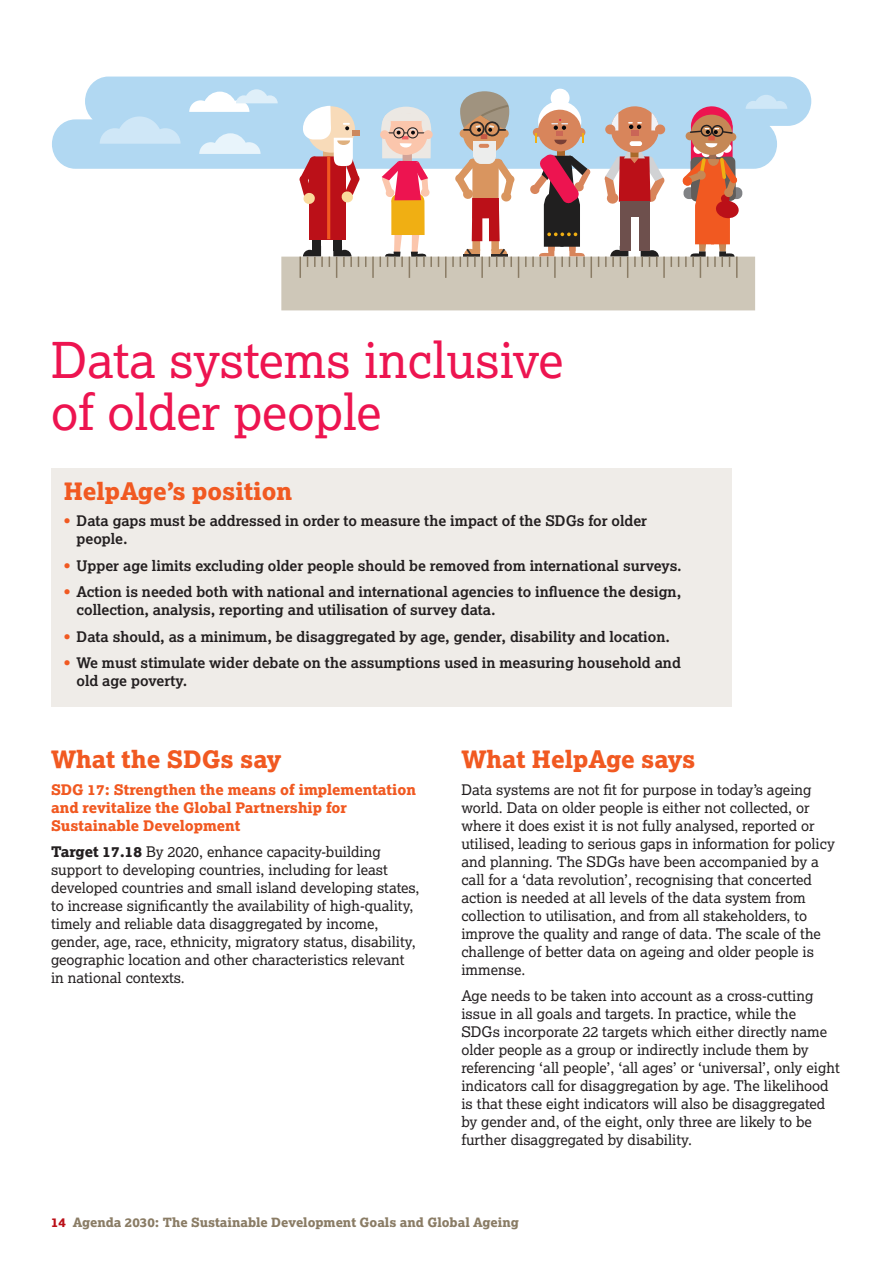
<style>
.page{position:relative;width:893px;height:1263px;background:#fff}
.page>*{position:absolute;margin:0;border:0;box-sizing:border-box;transform-origin:0 0}
.t1{font:49.5px/52.5px "Lexia";color:#ed1450}
.t2{font:24px "Lexia X Bold";color:#f15921}
.t3{font:14.7px/18px "Lexia";color:#231f20}
.t4{font:700 14.7px/18px "Lexia";color:#231f20}
.t5{font:14.7px/18px "Lexia X Bold";color:#f15921}
.t6{font:12.75px "Lexia X Bold";color:#8a7c65}
.s1{color:#f15921}
.s2{font-family:"Lexia X Bold"}
.s3{color:#bb1018}
</style>
<div class="page">
<div style="left:51px;top:469px;width:680px;height:238px;background:#efece8"></div>
<svg style="left:52px;top:77px;width:759px;height:92px;background:#b8dbf3"></svg>
<svg style="left:100px;top:116px;width:81px;height:28px;background:#c4e1f5"></svg>
<svg style="left:746px;top:95px;width:41px;height:14px"></svg>
<svg style="left:199px;top:133px;width:62px;height:21px"></svg>
<div style="left:551px;top:89px;width:19px;height:19px;background:#fff;border-radius:50%"></div>
<div style="left:683px;top:187px;width:59px;height:12px;background:#808285;border-radius:5px"></div>
<div style="left:620px;top:204px;width:10px;height:19px;background:#6e504d"></div>
<div style="left:620px;top:222px;width:10px;height:29px;background:#6e504d"></div>
<div style="left:639px;top:204px;width:10px;height:19px;background:#6e504d"></div>
<div style="left:639px;top:222px;width:10px;height:29px;background:#6e504d"></div>
<div style="left:620px;top:202px;width:29px;height:15px;background:#6e504d"></div>
<div style="left:312px;top:222px;width:9px;height:29px;background:#201f1f"></div>
<div style="left:333px;top:222px;width:9px;height:29px;background:#201f1f"></div>
<div style="left:310px;top:164px;width:36px;height:75px;background:#bb1018"></div>
<hr style="left:327px;top:156px;width:3px;height:83px;background:#f15921">
<div style="left:472px;top:225px;width:8px;height:26px;background:#d9955f"></div>
<div style="left:491px;top:225px;width:8px;height:26px;background:#d9955f"></div>
<div style="left:382px;top:107px;width:48px;height:35px;background:#ece8e3;border-radius:50%"></div>
<svg style="left:299px;top:106px;width:61px;height:99px"></svg>
<svg style="left:605px;top:106px;width:60px;height:98px;background:#c88e87"></svg>
<svg style="left:455px;top:91px;width:60px;height:150px"></svg>
<div style="left:281px;top:257px;width:474px;height:53px;background:#cec7b8"></div>
<hr style="left:299px;top:257px;width:2px;height:21px;background:#8a7c65">
<svg style="left:303px;top:246px;width:20px;height:21px"></svg>
<svg style="left:452px;top:257px;width:2px;height:10px"></svg>
<svg style="left:460px;top:249px;width:20px;height:18px"></svg>
<svg style="left:489px;top:249px;width:23px;height:18px"></svg>
<svg style="left:634px;top:246px;width:25px;height:21px"></svg>
<svg style="left:329px;top:249px;width:23px;height:29px"></svg>
<hr style="left:372px;top:257px;width:2px;height:21px;background:#8a7c65">
<svg style="left:379px;top:111px;width:60px;height:167px"></svg>
<svg style="left:445px;top:257px;width:1px;height:21px"></svg>
<hr style="left:481px;top:257px;width:2px;height:21px;background:#8a7c65">
<svg style="left:518px;top:257px;width:1px;height:21px"></svg>
<svg style="left:525px;top:101px;width:67px;height:177px"></svg>
<svg style="left:605px;top:246px;width:23px;height:32px"></svg>
<hr style="left:663px;top:257px;width:2px;height:21px;background:#8a7c65">
<svg style="left:678px;top:106px;width:61px;height:172px"></svg>
<hr style="left:736px;top:257px;width:2px;height:21px;background:#8a7c65">
<svg style="left:189px;top:89px;width:89px;height:23px"></svg>
<h1 class="t1" style="left:51px;top:332px;width:514px">Data systems inclusive of older people</h1>
<h2 class="t2" style="left:64px;top:475px;width:230px">HelpAge’s position</h2>
<p class="t4" style="left:77px;top:512px;width:572px;text-indent:-13px"><span class="s1">•</span> Data gaps must be addressed in order to measure the impact of the SDGs for older people.</p>
<p class="t4" style="left:64px;top:556px;width:619px"><span class="s1">•</span> Upper age limits excluding older people should be removed from international surveys.</p>
<p class="t4" style="left:77px;top:583px;width:606px;text-indent:-13px"><span class="s1">•</span> Action is needed both with national and international agencies to influence the design, collection, analysis, reporting and utilisation of survey data.</p>
<p class="t4" style="left:64px;top:627px;width:608px"><span class="s1">•</span> Data should, as a minimum, be disaggregated by age, gender, disability and location.</p>
<p class="t4" style="left:77px;top:654px;width:606px;text-indent:-13px"><span class="s1">•</span> We must stimulate wider debate on the assumptions used in measuring household and old age poverty.</p>
<h2 class="t2" style="left:51px;top:744px;width:232px">What the SDGs say</h2>
<p class="t5" style="left:51px;top:780px;width:366px">SDG 17: Strengthen the means of implementation and revitalize the Global Partnership for<br>Sustainable Development</p>
<p class="t3" style="left:51px;top:843px;width:370px"><span class="s2">Target 17.18</span> By 2020, enhance capacity-building support to developing countries, including for least developed countries and small island developing states, to increase significantly the availability of high-quality, timely and reliable data disaggregated by income, gender, age, race, ethnicity, migratory status, disability, geographic location and other characteristics relevant in national contexts.</p>
<h2 class="t2" style="left:461px;top:744px;width:236px">What HelpAge says</h2>
<p class="t3" style="left:461px;top:780px;width:375px">Data systems are not fit for purpose in today’s ageing world. Data on older people is either not collected, or where it does exist it is not fully analysed, reported or utilised, leading to serious gaps in information for policy and planning. The SDGs have been accompanied by a call for a ‘data revolution’, recognising that concerted action is needed at all levels of the data system from collection to utilisation, and from all stakeholders, to improve the quality and range of data. The scale of the challenge of better data on ageing and older people is immense.</p>
<p class="t3" style="left:461px;top:987px;width:380px">Age needs to be taken into account as a cross-cutting issue in all goals and targets. In practice, while the<br>SDGs incorporate 22 targets which either directly name older people as a group or indirectly include them by referencing ‘all people’, ‘all ages’ or ‘universal’, only eight indicators call for disaggregation by age. The likelihood is that these eight indicators will also be disaggregated by gender and, of the eight, only three are likely to be further disaggregated by disability.</p>
<p class="t6" style="left:51px;top:1214px;width:469px"><span class="s3">14</span> Agenda 2030: The Sustainable Development Goals and Global Ageing</p>
</div>
